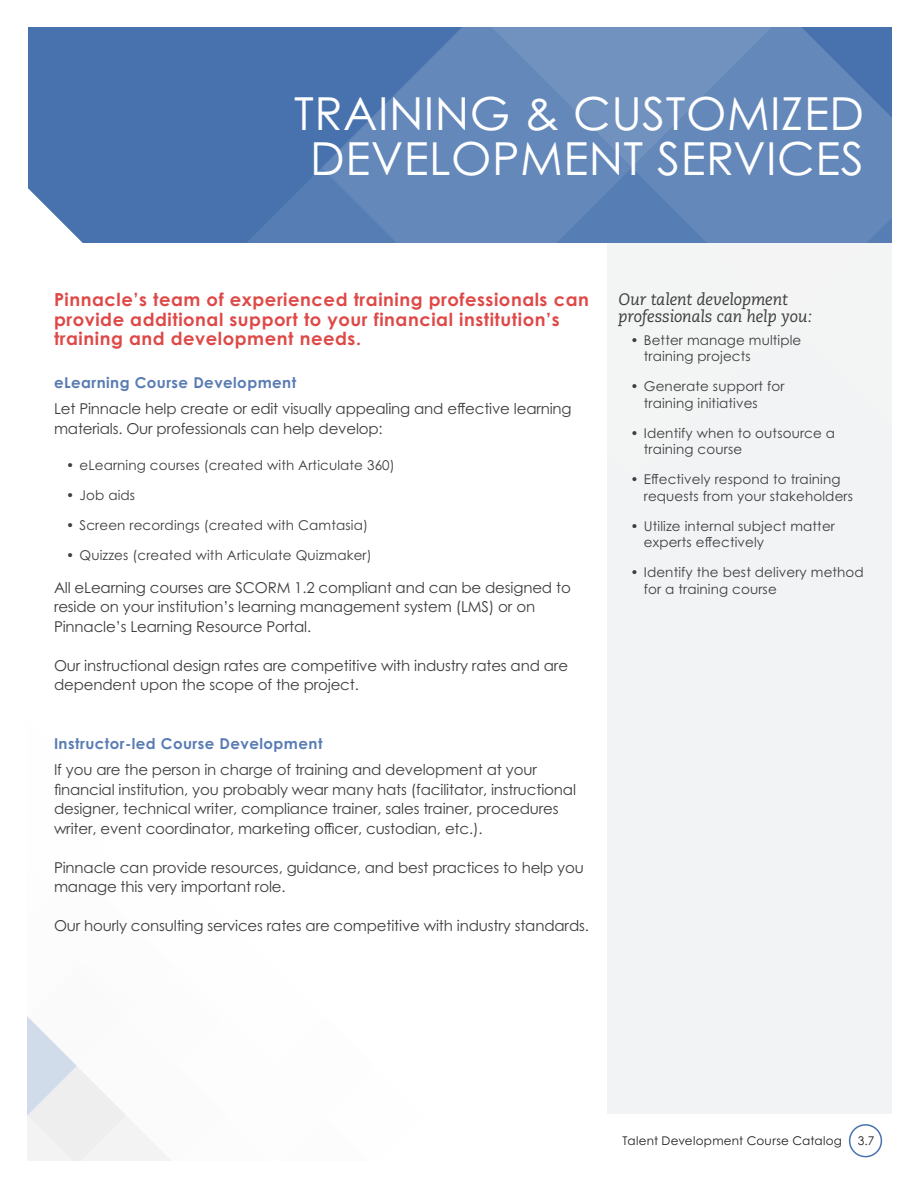
<style>
.page{position:relative;width:918px;height:1188px;background:#fff}
.page>*{position:absolute;margin:0;border:0;box-sizing:border-box;transform-origin:0 0}
.t1{font:45.6px/45px "Century Gothic Pro";letter-spacing:.01em;color:#fff;text-align:center}
.t2{font:700 18px/19.5px "Century Gothic Pro";letter-spacing:.03em;color:#de4947}
.t3{font:italic 16.5px/16.5px "Caecilia";letter-spacing:-.01em;color:#3e3e3f}
.t4{font:15px/19.5px "Century Gothic Pro";letter-spacing:-.01em;color:#3e3e3f}
.t5{font:700 15px "Century Gothic Pro";letter-spacing:.03em;color:#597cb4}
.t6{font:13.5px/16.5px "Century Gothic Pro";letter-spacing:.01em;color:#3e3e3f}
.t7{font:12px "Century Gothic Pro";letter-spacing:.02em;color:#231f20}
</style>
<div class="page">
<div style="left:607px;top:191px;width:285px;height:923px;background:#f2f3f4"></div>
<svg style="left:27px;top:1016px;width:144px;height:145px"></svg>
<div style="left:28px;top:27px;width:864px;height:216px;background:#4872ad"></div>
<svg style="left:28px;top:188px;width:55px;height:55px"></svg>
<div style="left:849px;top:1124px;width:33px;height:33px;border:2px solid #4872ad;border-radius:50%"></div>
<svg style="left:322px;top:27px;width:155px;height:141px;fill:#6488b9"></svg>
<svg style="left:247px;top:168px;width:230px;height:75px;fill:#6488b9"></svg>
<svg style="left:477px;top:27px;width:415px;height:216px;background:#6488b9"></svg>
<h1 class="t1" style="left:294px;top:90px;width:571px">TRAINING &amp; CUSTOMIZED<br>DEVELOPMENT SERVICES</h1>
<p class="t2" style="left:54px;top:290px;width:536px">Pinnacle’s team of experienced training professionals can provide additional support to your financial institution’s training and development needs.</p>
<p class="t5" style="left:54px;top:373px;width:244px">eLearning Course Development</p>
<p class="t4" style="left:54px;top:399px;width:519px">Let Pinnacle help create or edit visually appealing and effective learning materials. Our professionals can help develop:</p>
<p class="t6" style="left:66px;top:456px;width:330px">• eLearning courses (created with Articulate 360)</p>
<p class="t6" style="left:66px;top:486px;width:71px">• Job aids</p>
<p class="t6" style="left:66px;top:516px;width:304px">• Screen recordings (created with Camtasia)</p>
<p class="t6" style="left:66px;top:546px;width:307px">• Quizzes (created with Articulate Quizmaker)</p>
<p class="t4" style="left:54px;top:577px;width:518px">All eLearning courses are SCORM 1.2 compliant and can be designed to reside on your institution’s learning management system (LMS) or on<br>Pinnacle’s Learning Resource Portal.</p>
<p class="t4" style="left:54px;top:655px;width:516px">Our instructional design rates are competitive with industry rates and are dependent upon the scope of the project.</p>
<p class="t5" style="left:54px;top:734px;width:270px">Instructor-led Course Development</p>
<p class="t4" style="left:54px;top:760px;width:524px">If you are the person in charge of training and development at your financial institution, you probably wear many hats (facilitator, instructional designer, technical writer, compliance trainer, sales trainer, procedures writer, event coordinator, marketing officer, custodian, etc.).</p>
<p class="t4" style="left:54px;top:857px;width:531px">Pinnacle can provide resources, guidance, and best practices to help you manage this very important role.</p>
<p class="t4" style="left:54px;top:916px;width:536px">Our hourly consulting services rates are competitive with industry standards.</p>
<p class="t3" style="left:618px;top:292px;width:195px">Our talent development professionals can help you:</p>
<p class="t6" style="left:644px;top:332px;width:159px;text-indent:-14px">• Better manage multiple training projects</p>
<p class="t6" style="left:644px;top:378px;width:142px;text-indent:-14px">• Generate support for training initiatives</p>
<p class="t6" style="left:644px;top:425px;width:193px;text-indent:-14px">• Identify when to outsource a training course</p>
<p class="t6" style="left:644px;top:471px;width:211px;text-indent:-14px">• Effectively respond to training requests from your stakeholders</p>
<p class="t6" style="left:644px;top:518px;width:193px;text-indent:-14px">• Utilize internal subject matter experts effectively</p>
<p class="t6" style="left:644px;top:564px;width:222px;text-indent:-14px">• Identify the best delivery method for a training course</p>
<p class="t7" style="left:623px;top:1133px;width:221px">Talent Development Course Catalog</p>
<p class="t7" style="left:858px;top:1133px;width:18px">3.7</p>
</div>
